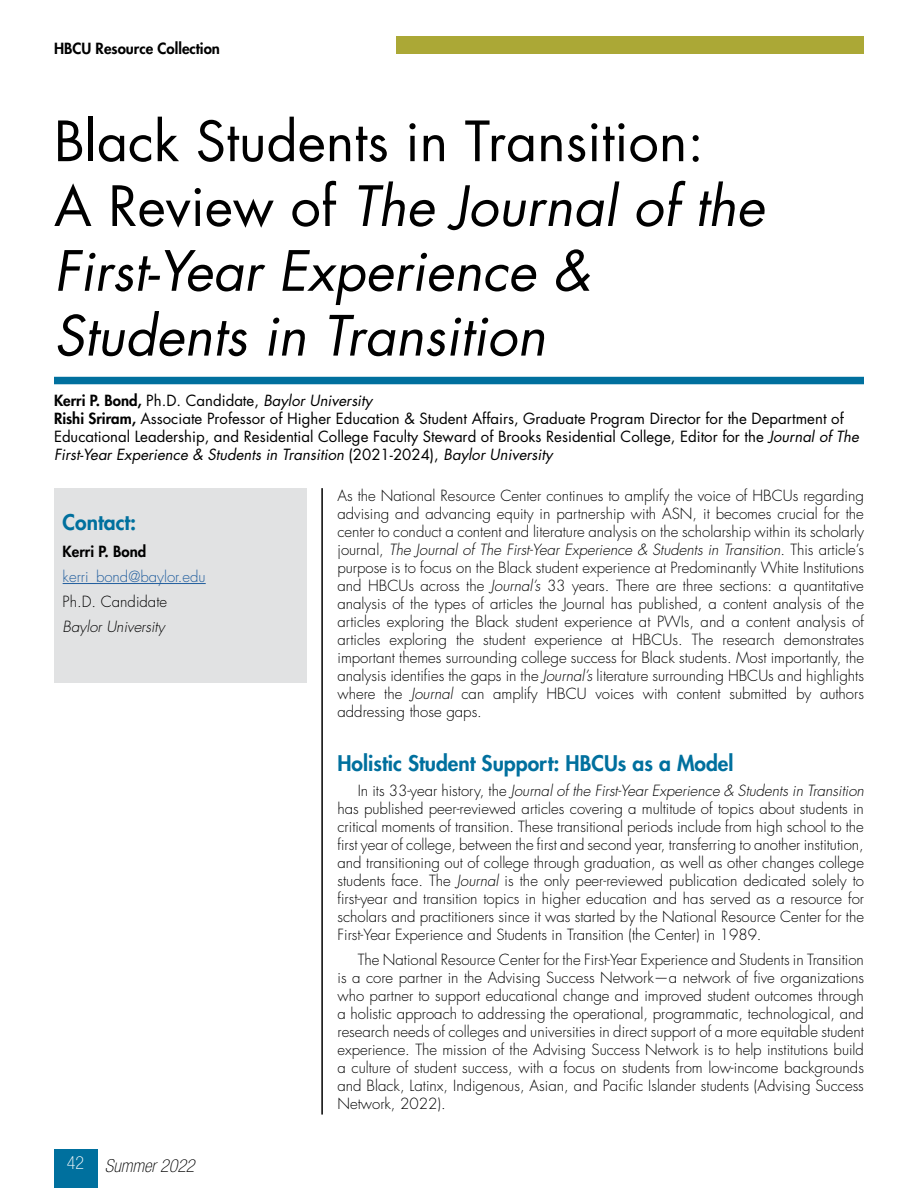
<style>
.page{position:relative;width:918px;height:1188px;background:#fff}
.page>*{position:absolute;margin:0;border:0;box-sizing:border-box;transform-origin:0 0}
.t1{font:italic 54px/64.8px "Futura Std";color:#000}
.t2{font:800 21px "Futura Std";color:#00709e}
.t3{font:italic 100 condensed 18px "Helvetica Neue LT Std";color:#000}
.t4{font:300 15px/18px "Futura Std";color:#000;text-align:justify}
.t5{font:15px/18px "Futura Std";color:#000}
.t6{font:italic 15px "Futura Std";color:#000}
.t7{font:800 15px "Futura Std";color:#000}
.t8{font:300 15px "Futura Std";color:#215e9e}
.t9{font:italic 300 15px "Futura Std";color:#000}
.s1{font-style:normal}
.s2{font-weight:800;font-style:normal}
.s3{font-weight:800}
.s4{font-style:italic}
</style>
<div class="page">
<div style="left:396px;top:37px;width:468px;height:17px;background:#aba836"></div>
<div style="left:54px;top:1149px;width:43px;height:39px;background:#00709e"></div>
<div style="left:54px;top:488px;width:253px;height:195px;background:#e1e2e3"></div>
<hr style="left:321px;top:488px;width:2px;height:627px;background:#000">
<hr style="left:63px;top:583px;width:143px;height:1px;background:#215e9e">
<div style="left:54px;top:377px;width:810px;height:7px;background:#00709e"></div>
<p class="t7" style="left:54px;top:39px;width:168px">HBCU Resource Collection</p>
<p class="t1" style="left:54px;top:110px;width:712px"><span class="s1">Black Students in Transition:<br>A Review of</span> The Journal of the<br>First-Year Experience &amp;<br>Students in Transition</p>
<p class="t6" style="left:54px;top:391px;width:320px"><span class="s2">Kerri P. Bond,</span> <span class="s1">Ph.D. Candidate,</span> Baylor University</p>
<p class="t5" style="left:54px;top:410px;width:806px"><span class="s3">Rishi Sriram,</span> Associate Professor of Higher Education &amp; Student Affairs, Graduate Program Director for the Department of<br>Educational Leadership, and Residential College Faculty Steward of Brooks Residential College, Editor for the <span class="s4">Journal of The<br>First-Year Experience &amp; Students in Transition</span> (2021-2024), <span class="s4">Baylor University</span></p>
<p class="t2" style="left:63px;top:509px;width:75px">Contact:</p>
<p class="t7" style="left:63px;top:542px;width:85px">Kerri P. Bond</p>
<p class="t8" style="left:63px;top:567px;width:145px">kerri_bond@baylor.edu</p>
<p class="t4" style="left:63px;top:593px;width:106px">Ph.D. Candidate</p>
<p class="t9" style="left:63px;top:617px;width:104px">Baylor University</p>
<p class="t3" style="left:67px;top:1156px;width:129px"><sup>42</sup> Summer 2022</p>
<p class="t4" style="left:338px;top:487px;width:528px">As the National Resource Center continues to amplify the voice of HBCUs regarding advising and advancing equity in partnership with ASN, it becomes crucial for the center to conduct a content and literature analysis on the scholarship within its scholarly journal, <span class="s4">The Journal of The First-Year Experience &amp; Students in Transition</span>. This article’s purpose is to focus on the Black student experience at Predominantly White Institutions and HBCUs across the <span class="s4">Journal’s</span> 33 years. There are three sections: a quantitative analysis of the types of articles the Journal has published, a content analysis of the articles exploring the Black student experience at PWIs, and a content analysis of articles exploring the student experience at HBCUs. The research demonstrates important themes surrounding college success for Black students. Most importantly, the analysis identifies the gaps in the <span class="s4">Journal’s</span> literature surrounding HBCUs and highlights where the <span class="s4">Journal</span> can amplify HBCU voices with content submitted by authors addressing those gaps.</p>
<p class="t2" style="left:338px;top:750px;width:397px">Holistic Student Support: HBCUs as a Model</p>
<p class="t4" style="left:338px;top:782px;width:528px;text-indent:20px">In its 33-year history, the <span class="s4">Journal of the First-Year Experience &amp; Students in Transition </span>has published peer-reviewed articles covering a multitude of topics about students in critical moments of transition. These transitional periods include from high school to the first year of college, between the first and second year, transferring to another institution, and transitioning out of college through graduation, as well as other changes college students face. The <span class="s4">Journal</span> is the only peer-reviewed publication dedicated solely to first-year and transition topics in higher education and has served as a resource for scholars and practitioners since it was started by the National Resource Center for the First-Year Experience and Students in Transition (the Center) in 1989.</p>
<p class="t4" style="left:338px;top:951px;width:528px;text-indent:20px">The National Resource Center for the First-Year Experience and Students in Transition is a core partner in the Advising Success Network—a network of five organizations who partner to support educational change and improved student outcomes through a holistic approach to addressing the operational, programmatic, technological, and research needs of colleges and universities in direct support of a more equitable student experience. The mission of the Advising Success Network is to help institutions build a culture of student success, with a focus on students from low-income backgrounds and Black, Latinx, Indigenous, Asian, and Pacific Islander students (Advising Success Network, 2022).</p>
</div>
